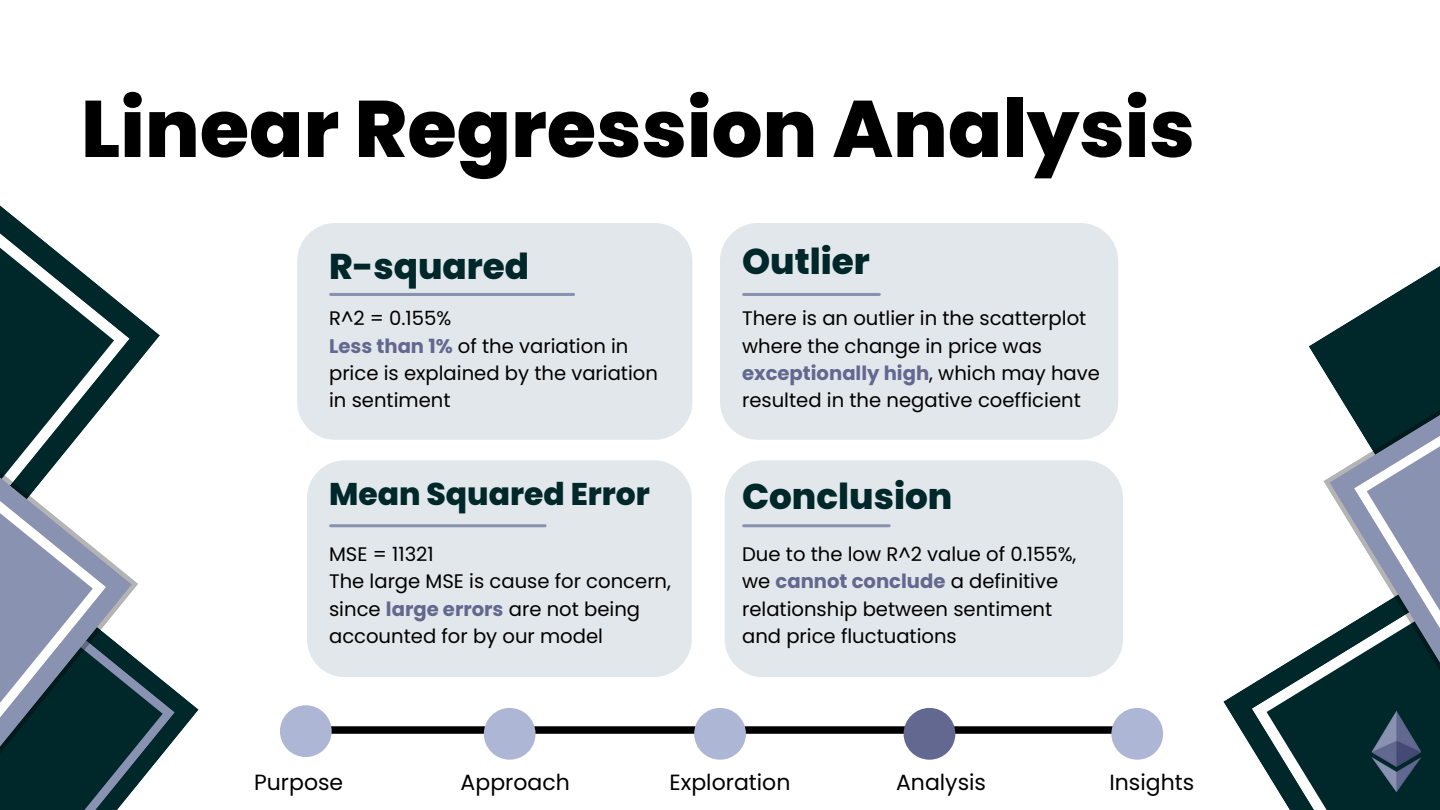
<style>
.page{position:relative;width:1440px;height:810px;background:#fff}
.page>*{position:absolute;margin:0;border:0;box-sizing:border-box;transform-origin:0 0}
.t1{font:800 80px "Poppins";color:#000}
.t2{font:800 35.8px "Poppins";color:#002729}
.t3{font:800 31.4px "Poppins";color:#002729}
.t4{font:22px "Poppins";color:#000}
.t5{font:19.6px/27.2px "Poppins";color:#000}
.s1{font-weight:700;color:#62688f}
</style>
<div class="page">
<svg style="left:130px;top:311px;width:30px;height:59px"></svg>
<svg style="left:0;top:205px;width:130px;height:165px;fill:#002729"></svg>
<svg style="left:175px;top:690px;width:24px;height:49px"></svg>
<svg style="left:138px;top:660px;width:37px;height:124px;fill:#03292c"></svg>
<svg style="left:0;top:370px;width:138px;height:422px"></svg>
<svg style="left:0;top:371px;width:132px;height:439px"></svg>
<svg style="left:0;top:397px;width:106px;height:413px"></svg>
<div style="left:297px;top:223px;width:395px;height:217px;background:#e2e7eb;border-radius:38px"></div>
<hr style="left:331px;top:293px;width:243px;height:3px;background:#8a92b2">
<div style="left:720px;top:223px;width:398px;height:217px;background:#e2e7eb;border-radius:38px"></div>
<hr style="left:744px;top:293px;width:135px;height:3px;background:#8a92b2">
<div style="left:307px;top:460px;width:385px;height:217px;background:#e2e7eb;border-radius:38px"></div>
<hr style="left:331px;top:524px;width:214px;height:3px;background:#8a92b2">
<svg style="left:1223px;top:684px;width:29px;height:64px"></svg>
<svg style="left:1252px;top:640px;width:188px;height:170px;fill:#002729"></svg>
<svg style="left:1309px;top:266px;width:131px;height:104px"></svg>
<svg style="left:1323px;top:309px;width:117px;height:452px"></svg>
<svg style="left:1329px;top:311px;width:111px;height:452px;fill:#002729"></svg>
<svg style="left:1354px;top:336px;width:86px;height:372px"></svg>
<div style="left:725px;top:460px;width:398px;height:217px;background:#e2e7eb;border-radius:38px"></div>
<hr style="left:744px;top:524px;width:145px;height:3px;background:#8a92b2">
<div style="left:306px;top:726px;width:832px;height:8px;background:#000"></div>
<div style="left:694px;top:708px;width:52px;height:52px;background:#aeb6d6;border-radius:50%"></div>
<div style="left:280px;top:705px;width:52px;height:52px;background:#aeb6d6;border-radius:50%"></div>
<div style="left:484px;top:708px;width:52px;height:52px;background:#aeb6d6;border-radius:50%"></div>
<div style="left:904px;top:708px;width:51px;height:52px;background:#62688f;border-radius:50%"></div>
<div style="left:1111px;top:708px;width:52px;height:52px;background:#aeb6d6;border-radius:50%"></div>
<img style="left:1352px;top:708px;width:88px;height:88px">
<h1 class="t1" style="left:81px;top:73px;width:1115px">Linear Regression Analysis</h1>
<h2 class="t2" style="left:329px;top:242px;width:202px">R-squared</h2>
<h2 class="t2" style="left:742px;top:236px;width:129px">Outlier</h2>
<p class="t5" style="left:329px;top:305px;width:330px">R^2 = 0.155%<br><span class="s1">Less than 1%</span> of the variation in price is explained by the variation in sentiment</p>
<p class="t5" style="left:742px;top:305px;width:359px">There is an outlier in the scatterplot where the change in price was <span class="s1">exceptionally high</span>, which may have resulted in the negative coefficient</p>
<h3 class="t3" style="left:329px;top:472px;width:322px">Mean Squared Error</h3>
<p class="t5" style="left:329px;top:541px;width:343px">MSE = 11321<br>The large MSE is cause for concern, since <span class="s1">large errors</span> are not being accounted for by our model</p>
<h2 class="t2" style="left:742px;top:472px;width:212px">Conclusion</h2>
<p class="t5" style="left:742px;top:541px;width:336px">Due to the low R^2 value of 0.155%, we <span class="s1">cannot conclude</span> a definitive relationship between sentiment and price fluctuations</p>
<p class="t4" style="left:254px;top:767px;width:91px">Purpose</p>
<p class="t4" style="left:461px;top:767px;width:111px">Approach</p>
<p class="t4" style="left:670px;top:767px;width:122px">Exploration</p>
<p class="t4" style="left:896px;top:767px;width:91px">Analysis</p>
<p class="t4" style="left:1109px;top:767px;width:86px">Insights</p>
</div>
